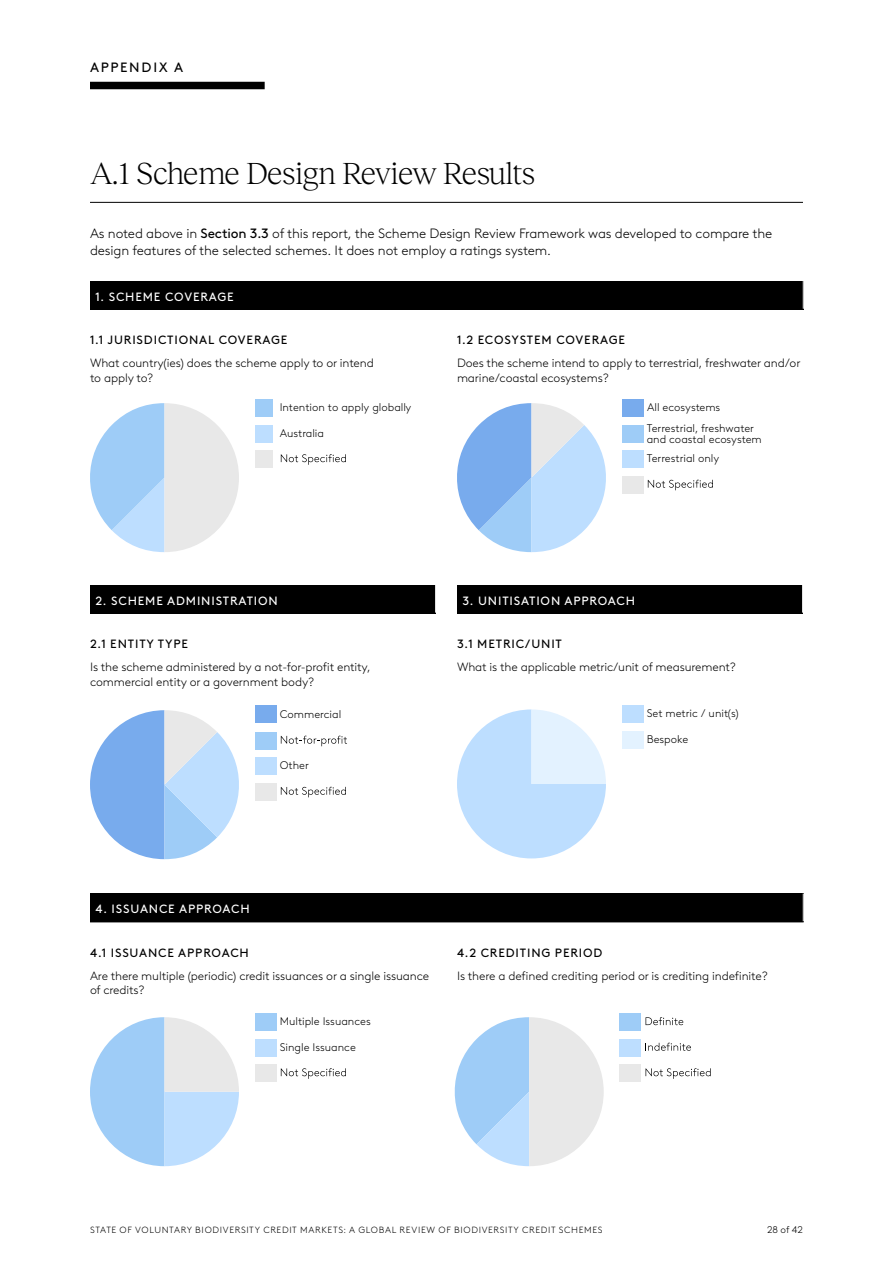
<style>
.page{position:relative;width:893px;height:1263px;background:#fff}
.page>*{position:absolute;margin:0;border:0;box-sizing:border-box;transform-origin:0 0}
.t1{font:300 31.5px "Reckless Neue";letter-spacing:-.035em;color:#000}
.t2{font:300 13.5px/16.5px "Brown LL";letter-spacing:-.01em;color:#000}
.t3{font:13.5px "Brown LL";letter-spacing:.13em;color:#000}
.t4{font:300 12px/14.4px "Brown LL";letter-spacing:-.01em;color:#000}
.t5{font:12px "Brown LL";letter-spacing:.07em;color:#000}
.t6{font:12px "Brown LL";letter-spacing:.07em;color:#fff}
.t7{font:300 11.1px/21.1px "Brown LL";color:#000}
.t8{font:300 9.75px "Brown LL";color:#000}
.t9{font:300 9px "Brown LL";letter-spacing:.07em;color:#000}
.s1{font-weight:400}
</style>
<div class="page">
<hr style="left:90px;top:202px;width:713px;height:1px;background:#000">
<div style="left:90px;top:82px;width:175px;height:7px;background:#000"></div>
<div style="left:90px;top:281px;width:713px;height:28px;background:#000"></div>
<svg style="left:803px;top:281px;width:1px;height:28px"></svg>
<hr style="left:90px;top:309px;width:714px;height:1px;background:#000">
<div style="left:90px;top:585px;width:346px;height:28px;background:#000"></div>
<svg style="left:435px;top:585px;width:1px;height:28px"></svg>
<hr style="left:90px;top:613px;width:346px;height:1px;background:#000">
<div style="left:457px;top:585px;width:346px;height:28px;background:#000"></div>
<svg style="left:802px;top:585px;width:1px;height:28px"></svg>
<hr style="left:457px;top:613px;width:346px;height:1px;background:#000">
<div style="left:90px;top:893px;width:713px;height:29px;background:#000"></div>
<svg style="left:803px;top:893px;width:1px;height:28px"></svg>
<hr style="left:90px;top:921px;width:714px;height:1px;background:#000">
<div style="left:255px;top:399px;width:18px;height:18px;background:#9eccf7"></div>
<div style="left:255px;top:425px;width:18px;height:17px;background:#bddeff"></div>
<div style="left:255px;top:451px;width:18px;height:17px;background:#e8e8e8"></div>
<svg style="left:90px;top:403px;width:149px;height:149px"></svg>
<svg style="left:281px;top:454px;width:65px;height:11px"></svg>
<div style="left:622px;top:399px;width:21px;height:18px;background:#78abed"></div>
<div style="left:622px;top:425px;width:21px;height:17px;background:#9eccf7"></div>
<div style="left:622px;top:451px;width:21px;height:17px;background:#bddeff"></div>
<div style="left:622px;top:476px;width:21px;height:17px;background:#e8e8e8"></div>
<svg style="left:457px;top:403px;width:149px;height:149px"></svg>
<svg style="left:648px;top:480px;width:65px;height:10px"></svg>
<div style="left:255px;top:706px;width:22px;height:17px;background:#78abed"></div>
<div style="left:255px;top:732px;width:21px;height:17px;background:#9eccf7"></div>
<div style="left:255px;top:758px;width:21px;height:17px;background:#bddeff"></div>
<div style="left:255px;top:783px;width:21px;height:17px;background:#e8e8e8"></div>
<svg style="left:90px;top:710px;width:149px;height:149px"></svg>
<svg style="left:281px;top:736px;width:66px;height:10px"></svg>
<svg style="left:281px;top:787px;width:65px;height:10px"></svg>
<div style="left:622px;top:706px;width:21px;height:17px;background:#bddeff"></div>
<div style="left:622px;top:731px;width:21px;height:17px;background:#e3f2ff"></div>
<svg style="left:457px;top:709px;width:149px;height:149px"></svg>
<div style="left:255px;top:1013px;width:21px;height:17px;background:#9eccf7"></div>
<div style="left:255px;top:1039px;width:21px;height:17px;background:#bddeff"></div>
<div style="left:255px;top:1065px;width:21px;height:17px;background:#e8e8e8"></div>
<svg style="left:90px;top:1017px;width:149px;height:149px"></svg>
<svg style="left:281px;top:1068px;width:65px;height:11px"></svg>
<div style="left:620px;top:1013px;width:21px;height:17px;background:#9eccf7"></div>
<div style="left:620px;top:1039px;width:21px;height:17px;background:#bddeff"></div>
<div style="left:620px;top:1065px;width:21px;height:17px;background:#e8e8e8"></div>
<svg style="left:454px;top:1017px;width:150px;height:149px"></svg>
<svg style="left:645px;top:1017px;width:38px;height:8px"></svg>
<svg style="left:645px;top:1043px;width:46px;height:8px"></svg>
<svg style="left:645px;top:1068px;width:66px;height:11px"></svg>
<p class="t3" style="left:90px;top:57px;width:95px">APPENDIX A</p>
<h1 class="t1" style="left:90px;top:152px;width:447px">A.1 Scheme Design Review Results</h1>
<p class="t2" style="left:90px;top:224px;width:684px">As noted above in <span class="s1">Section 3.3</span> of this report, the Scheme Design Review Framework was developed to compare the design features of the selected schemes. It does not employ a ratings system.</p>
<p class="t6" style="left:95px;top:288px;width:140px">1. SCHEME COVERAGE</p>
<p class="t5" style="left:90px;top:331px;width:199px">1.1 JURISDICTIONAL COVERAGE</p>
<p class="t4" style="left:90px;top:355px;width:285px">What country(ies) does the scheme apply to or intend to apply to?</p>
<p class="t7" style="left:280px;top:396px;width:133px">Intention to apply globally</p>
<p class="t7" style="left:280px;top:421px;width:46px">Australia</p>
<p class="t5" style="left:457px;top:331px;width:170px">1.2 ECOSYSTEM COVERAGE</p>
<p class="t4" style="left:457px;top:355px;width:345px">Does the scheme intend to apply to terrestrial, freshwater and/or marine/coastal ecosystems?</p>
<p class="t7" style="left:647px;top:396px;width:109px">All ecosystems<br>Terrestrial, freshwater</p>
<p class="t7" style="left:647px;top:429px;width:116px;line-height:18.9px">and coastal ecosystem<br>Terrestrial only</p>
<p class="t6" style="left:95px;top:592px;width:184px">2. SCHEME ADMINISTRATION</p>
<p class="t5" style="left:90px;top:635px;width:100px">2.1 ENTITY TYPE</p>
<p class="t4" style="left:90px;top:659px;width:282px">Is the scheme administered by a not-for-profit entity, commercial entity or a government body?</p>
<p class="t7" style="left:280px;top:703px;width:63px">Commercial</p>
<p class="t7" style="left:280px;top:754px;width:31px">Other</p>
<p class="t6" style="left:462px;top:592px;width:174px">3. UNITISATION APPROACH</p>
<p class="t5" style="left:457px;top:635px;width:106px">3.1 METRIC/UNIT</p>
<p class="t4" style="left:457px;top:659px;width:281px">What is the applicable metric/unit of measurement?</p>
<p class="t7" style="left:647px;top:702px;width:93px">Set metric / unit(s)</p>
<p class="t7" style="left:647px;top:728px;width:43px">Bespoke</p>
<p class="t6" style="left:95px;top:900px;width:156px">4. ISSUANCE APPROACH</p>
<p class="t5" style="left:90px;top:944px;width:160px">4.1 ISSUANCE APPROACH</p>
<p class="t4" style="left:90px;top:968px;width:341px">Are there multiple (periodic) credit issuances or a single issuance of credits?</p>
<p class="t7" style="left:280px;top:1010px;width:93px">Multiple Issuances</p>
<p class="t7" style="left:280px;top:1035px;width:78px">Single Issuance</p>
<p class="t5" style="left:457px;top:944px;width:147px">4.2 CREDITING PERIOD</p>
<p class="t4" style="left:457px;top:968px;width:312px">Is there a defined crediting period or is crediting indefinite?</p>
<p class="t9" style="left:90px;top:1223px;width:514px">STATE OF VOLUNTARY BIODIVERSITY CREDIT MARKETS: A GLOBAL REVIEW OF BIODIVERSITY CREDIT SCHEMES</p>
<p class="t8" style="left:767px;top:1223px;width:37px">28 of 42</p>
</div>
